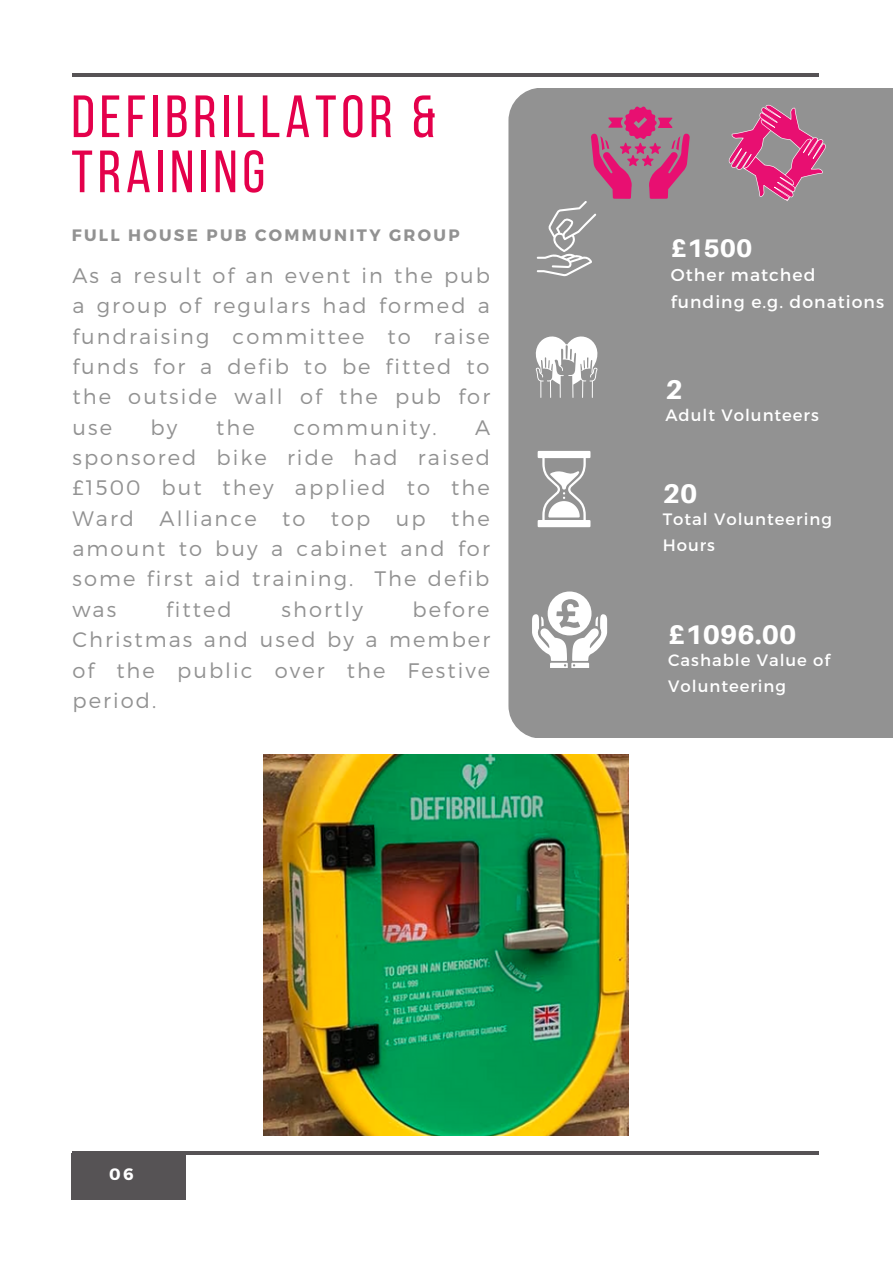
<style>
.page{position:relative;width:893px;height:1264px;background:#fff}
.page>*{position:absolute;margin:0;border:0;box-sizing:border-box;transform-origin:0 0}
.t1{font:59.55px/55.1px "Bebas Neue";letter-spacing:.08em;color:#e4004b}
.t2{font:800 27px "Aileron";color:#fff}
.t3{font:800 25.5px "Aileron";color:#fff}
.t4{font:300 21px/30.3px "Montserrat";letter-spacing:.1em;color:#929292;text-align:justify}
.t5{font:17.25px/27px "Montserrat";letter-spacing:.06em;color:#fff}
.t6{font:16.5px/25.8px "Montserrat";letter-spacing:.06em;color:#fff}
.t7{font:700 16.5px "Montserrat";letter-spacing:.14em;color:#929292}
.t8{font:700 16.5px "Montserrat";color:#fff}
</style>
<div class="page">
<hr style="left:72px;top:73px;width:747px;height:4px;background:#565355">
<div style="left:71px;top:1153px;width:115px;height:46px;background:#565355"></div>
<hr style="left:72px;top:1151px;width:747px;height:3px;background:#565355">
<div style="left:508px;top:88px;width:384px;height:649px;background:#929292"></div>
<svg style="left:532px;top:591px;width:75px;height:77px"></svg>
<svg style="left:532px;top:335px;width:68px;height:63px"></svg>
<svg style="left:537px;top:451px;width:53px;height:76px"></svg>
<img style="left:264px;top:754px;width:364px;height:381px">
<svg style="left:728px;top:104px;width:98px;height:97px;background:#b9678c"></svg>
<svg style="left:536px;top:107px;width:153px;height:169px;background:#a08290"></svg>
<h1 class="t1" style="left:71px;top:95px;width:366px">DEFIBRILLATOR &amp;<br>TRAINING</h1>
<p class="t7" style="left:72px;top:224px;width:389px">FULL HOUSE PUB COMMUNITY GROUP</p>
<p class="t4" style="left:72px;top:259px;width:419px">As a result of an event in the pub a group of regulars had formed a fundraising committee to raise funds for a defib to be fitted to the outside wall of the pub for use</p>
<p class="t4" style="left:151px;top:411px;width:28px">by</p>
<p class="t4" style="left:216px;top:411px;width:40px">the</p>
<p class="t4" style="left:293px;top:411px;width:145px">community.</p>
<p class="t4" style="left:72px;top:411px;width:419px;text-indent:403px">A sponsored bike ride had raised £1500 but they applied to the Ward Alliance to top up the amount to buy a cabinet and for some first aid training. The defib was</p>
<p class="t4" style="left:72px;top:593px;width:419px;text-indent:340px">before Christmas and used by a member of the public over the Festive period.</p>
<p class="t4" style="left:166px;top:593px;width:67px">fitted</p>
<p class="t4" style="left:281px;top:593px;width:83px">shortly</p>
<p class="t3" style="left:670px;top:232px;width:83px">£1500</p>
<p class="t5" style="left:670px;top:260px;width:215px">Other matched funding e.g. donations</p>
<p class="t2" style="left:665px;top:373px;width:19px">2</p>
<p class="t6" style="left:665px;top:402px;width:155px">Adult Volunteers</p>
<p class="t2" style="left:662px;top:477px;width:36px">20</p>
<p class="t6" style="left:662px;top:505px;width:171px">Total Volunteering<br>Hours</p>
<p class="t2" style="left:668px;top:617px;width:130px">£1096.00</p>
<p class="t6" style="left:668px;top:646px;width:163px">Cashable Value of<br>Volunteering</p>
<p class="t8" style="left:109px;top:1163px;width:26px">06</p>
</div>
